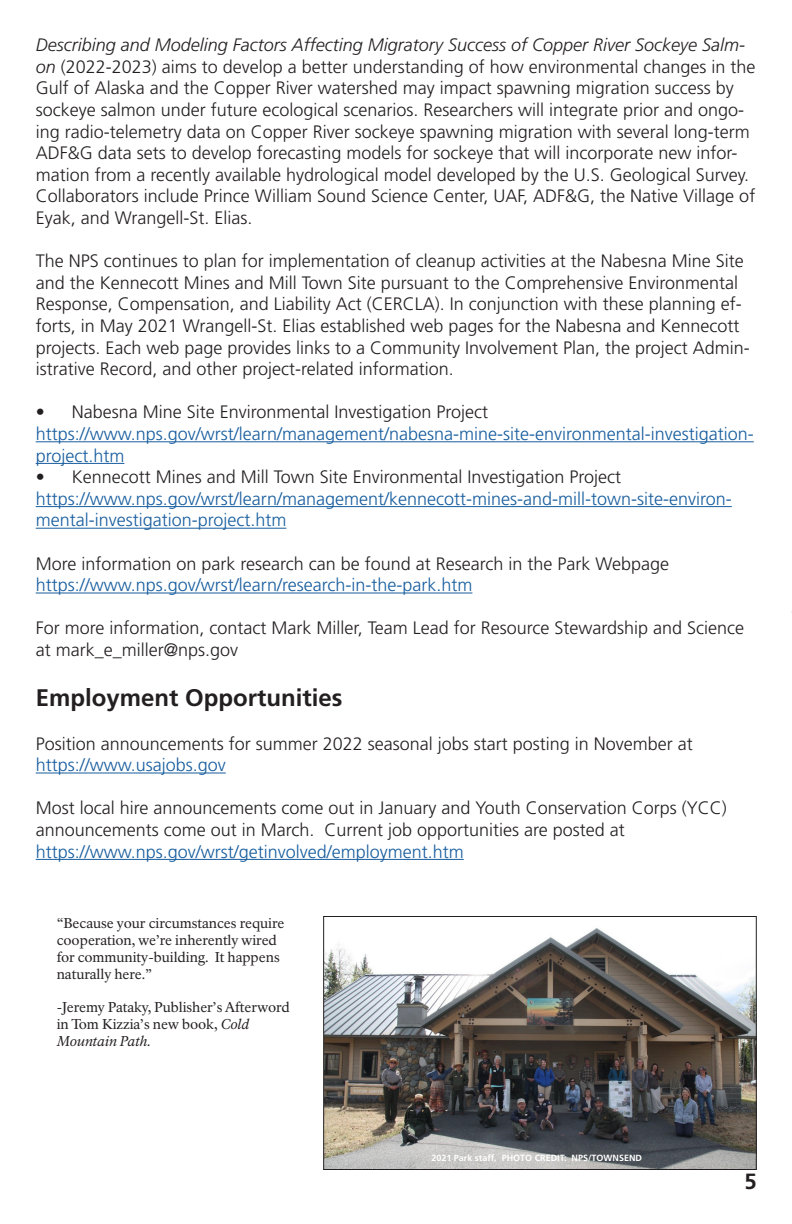
<style>
.page{position:relative;width:792px;height:1224px;background:#fff}
.page>*{position:absolute;margin:0;border:0;box-sizing:border-box;transform-origin:0 0}
.t1{font:700 24px "Frutiger LT Std";color:#231f20}
.t2{font:700 22px "Frutiger LT Std";color:#231f20}
.t3{font:300 18px/21.6px "Frutiger LT Std";color:#231f20}
.t4{font:300 18px/21.6px "Frutiger LT Std";color:#175d9e}
.t5{font:14px/16.8px "NPS Rawlinson OT";color:#231f20}
.t6{font:700 9px "Frutiger LT Std";color:#fff}
.s1{font-style:italic}
</style>
<div class="page">
<hr style="left:36px;top:441px;width:718px;height:1px;background:#175d9e">
<hr style="left:36px;top:463px;width:88px;height:1px;background:#175d9e">
<hr style="left:36px;top:506px;width:696px;height:1px;background:#175d9e">
<hr style="left:36px;top:528px;width:250px;height:1px;background:#175d9e">
<hr style="left:36px;top:593px;width:436px;height:1px;background:#175d9e">
<hr style="left:36px;top:773px;width:190px;height:1px;background:#175d9e">
<hr style="left:36px;top:859px;width:428px;height:1px;background:#175d9e">
<img style="left:325px;top:928px;width:430px;height:240px">
<div style="left:323px;top:916px;width:434px;height:254px;border:1px solid #231f20"></div>
<p class="t3" style="left:36px;top:34px;width:721px"><span class="s1">Describing and Modeling Factors Affecting Migratory Success of Copper River Sockeye Salm&shy;on</span> (2022-2023) aims to develop a better understanding of how environmental changes in the Gulf of Alaska and the Copper River watershed may impact spawning migration success by sockeye salmon under future ecological scenarios. Researchers will integrate prior and ongo&shy;ing radio-telemetry data on Copper River sockeye spawning migration with several long-term ADF&amp;G data sets to develop forecasting models for sockeye that will incorporate new infor&shy;mation from a recently available hydrological model developed by the U.S. Geological Survey.<br>Collaborators include Prince William Sound Science Center, UAF, ADF&amp;G, the Native Village of Eyak, and Wrangell-St. Elias.</p>
<p class="t3" style="left:36px;top:250px;width:716px">The NPS continues to plan for implementation of cleanup activities at the Nabesna Mine Site and the Kennecott Mines and Mill Town Site pursuant to the Comprehensive Environmental Response, Compensation, and Liability Act (CERCLA). In conjunction with these planning ef&shy;forts, in May 2021 Wrangell-St. Elias established web pages for the Nabesna and Kennecott projects. Each web page provides links to a Community Involvement Plan, the project Admin&shy;istrative Record, and other project-related information.</p>
<p class="t3" style="left:36px;top:402px;width:454px">• Nabesna Mine Site Environmental Investigation Project</p>
<p class="t4" style="left:36px;top:423px;width:720px">https://www.nps.gov/wrst/learn/management/nabesna-mine-site-environmental-investigation&shy;project.htm</p>
<p class="t3" style="left:36px;top:466px;width:587px">• Kennecott Mines and Mill Town Site Environmental Investigation Project</p>
<p class="t4" style="left:36px;top:488px;width:698px">https://www.nps.gov/wrst/learn/management/kennecott-mines-and-mill-town-site-environ&shy;mental-investigation-project.htm</p>
<p class="t3" style="left:36px;top:553px;width:635px">More information on park research can be found at Research in the Park Webpage</p>
<p class="t4" style="left:36px;top:574px;width:438px">https://www.nps.gov/wrst/learn/research-in-the-park.htm</p>
<p class="t3" style="left:36px;top:618px;width:710px">For more information, contact Mark Miller, Team Lead for Resource Stewardship and Science at mark_e_miller@nps.gov</p>
<h1 class="t1" style="left:36px;top:684px;width:308px">Employment Opportunities</h1>
<p class="t3" style="left:36px;top:733px;width:659px">Position announcements for summer 2022 seasonal jobs start posting in November at</p>
<p class="t4" style="left:36px;top:754px;width:192px">https://www.usajobs.gov</p>
<p class="t3" style="left:36px;top:798px;width:693px">Most local hire announcements come out in January and Youth Conservation Corps (YCC) announcements come out in March. Current job opportunities are posted at</p>
<p class="t4" style="left:36px;top:841px;width:430px">https://www.nps.gov/wrst/getinvolved/employment.htm</p>
<p class="t5" style="left:57px;top:915px;width:229px">“Because your circumstances require cooperation, we’re inherently wired for community-building. It happens naturally here.”</p>
<p class="t5" style="left:57px;top:999px;width:235px">-Jeremy Pataky, Publisher’s Afterword in Tom Kizzia’s new book, <span class="s1">Cold<br>Mountain Path.</span></p>
<p class="t6" style="left:431px;top:1153px;width:212px">2021 Park staff. PHOTO CREDIT: NPS/TOWNSEND</p>
<p class="t2" style="left:745px;top:1168px;width:14px">5</p>
</div>
